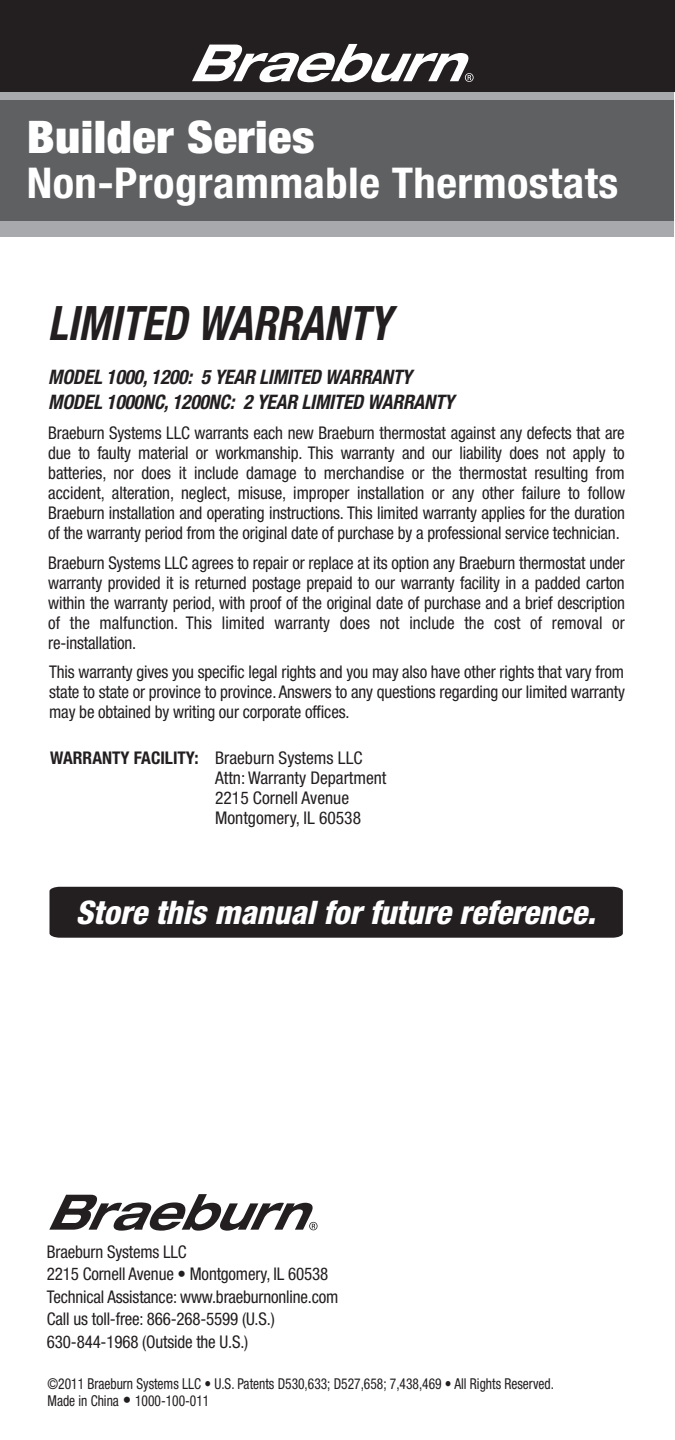
<style>
.page{position:relative;width:675px;height:1440px;background:#fff}
.page>*{position:absolute;margin:0;border:0;box-sizing:border-box;transform-origin:0 0}
.t1{font:italic 700 condensed 47.5px "Helvetica Neue LT Std";color:#231f20;scale:.9 1}
.t2{font:900 condensed 45px "Helvetica Neue LT Std";letter-spacing:.01em;color:#fff;scale:1.08 1}
.t3{font:700 condensed 42.5px "Helvetica Neue LT Std";letter-spacing:.01em;color:#fff;scale:1.05 1}
.t4{font:italic 800 condensed 32.5px "Helvetica Neue LT Std";color:#fff}
.t5{font:italic 700 condensed 20px/25px "Helvetica Neue LT Std";letter-spacing:-.01em;color:#231f20}
.t6{font:condensed 17.5px/20px "Helvetica Neue LT Std";letter-spacing:-.01em;color:#231f20;text-align:justify}
.t7{font:condensed 15px/17.5px "Helvetica Neue LT Std";color:#231f20;scale:.9 1}
.s1{font-weight:700}
.s2{font-size:17.5px}
</style>
<div class="page">
<svg style="left:49px;top:1194px;width:269px;height:37px"></svg>
<div style="left:50px;top:887px;width:573px;height:51px;background:#231f20"></div>
<div style="left:0;top:0;width:675px;height:92px;background:#231f20"></div>
<div style="left:0;top:92px;width:674px;height:145px;background:#a7a9ac"></div>
<div style="left:0;top:100px;width:673px;height:120px;background:#5f6062"></div>
<svg style="left:192px;top:44px;width:282px;height:38px"></svg>
<p class="t2" style="left:27px;top:109px;width:268px">Builder Series</p>
<p class="t3" style="left:27px;top:157px;width:565px">Non-Programmable Thermostats</p>
<p class="t1" style="left:48px;top:295px;width:383px">LIMITED WARRANTY</p>
<p class="t5" style="left:48px;top:365px;width:408px">MODEL 1000, 1200: 5 YEAR LIMITED WARRANTY<br>MODEL 1000NC, 1200NC: 2 YEAR LIMITED WARRANTY</p>
<p class="t6" style="left:48px;top:423px;width:578px">Braeburn Systems LLC warrants each new Braeburn thermostat against any defects that are due to faulty material or workmanship. This warranty and our liability does not apply to batteries, nor does it include damage to merchandise or the thermostat resulting from accident, alteration, neglect, misuse, improper installation or any other failure to follow Braeburn installation and operating instructions. This limited warranty applies for the duration of the warranty period from the original date of purchase by a professional service technician.</p>
<p class="t6" style="left:48px;top:553px;width:578px">Braeburn Systems LLC agrees to repair or replace at its option any Braeburn thermostat under warranty provided it is returned postage prepaid to our warranty facility in a padded carton within the warranty period, with proof of the original date of purchase and a brief description of the malfunction. This limited warranty does not include the cost of removal or re-installation.</p>
<p class="t6" style="left:49px;top:662px;width:577px">This warranty gives you specific legal rights and you may also have other rights that vary from state to state or province to province. Answers to any questions regarding our limited warranty may be obtained by writing our corporate offices.</p>
<p class="t6" style="left:215px;top:747px;width:173px;text-align:left;text-indent:-165px"><span class="s1">WARRANTY FACILITY:</span> Braeburn Systems LLC<br>Attn: Warranty Department<br>2215 Cornell Avenue<br>Montgomery, IL 60538</p>
<p class="t4" style="left:76px;top:893px;width:521px">Store this manual for future reference.</p>
<p class="t6" style="left:47px;top:1240px;width:293px;line-height:22.5px;text-align:left">Braeburn Systems LLC<br>2215 Cornell Avenue • Montgomery, IL 60538<br>Technical Assistance: www.braeburnonline.com Call us toll-free: 866-268-5599 (U.S.)<br>630-844-1968 (Outside the U.S.)</p>
<p class="t7" style="left:48px;top:1374px;width:564px">©2011 Braeburn Systems LLC • U.S. Patents D530,633; D527,658; 7,438,469 • All Rights Reserved.<br>Made in China <span class="s2">•</span> 1000-100-011</p>
</div>
